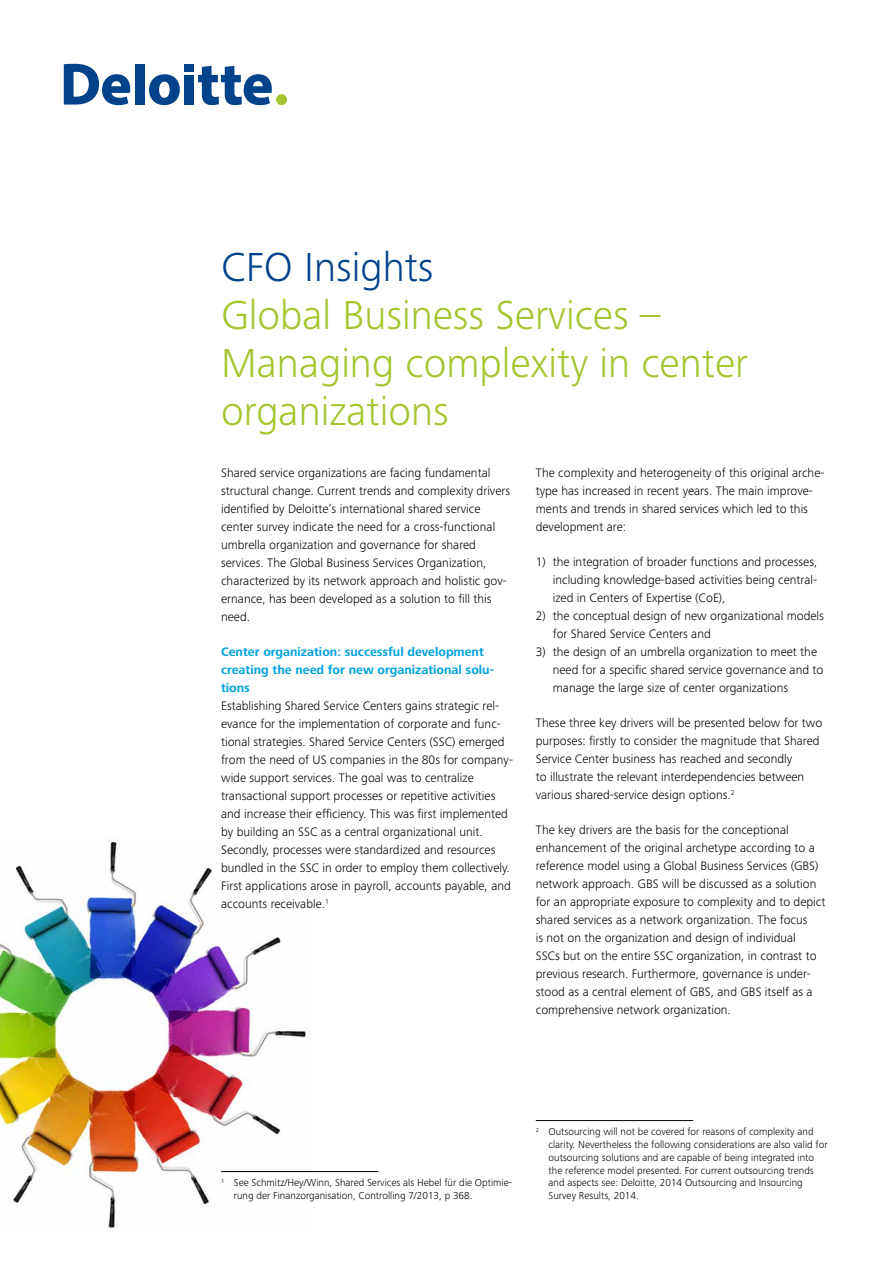
<style>
.page{position:relative;width:893px;height:1263px;background:#fff}
.page>*{position:absolute;margin:0;border:0;box-sizing:border-box;transform-origin:0 0}
.t1{font:300 42px/48px "Frutiger Next Pro";color:#a4c52d}
.t2{font:300 42px "Frutiger Next Pro";color:#00438b}
.t3{font:300 12.75px/18px "Frutiger Next Pro";color:#000}
.t4{font:700 12.75px/18px "Frutiger Next Pro";color:#00a3de}
.t5{font:300 10.5px/12.8px "Frutiger Next Pro";color:#000}
</style>
<div class="page">
<div style="left:135px;top:64px;width:10px;height:41px;background:#00438b"></div>
<svg style="left:149px;top:74px;width:31px;height:31px"></svg>
<div style="left:184px;top:75px;width:10px;height:30px;background:#00438b"></div>
<div style="left:184px;top:64px;width:10px;height:8px;background:#00438b"></div>
<svg style="left:198px;top:66px;width:74px;height:39px"></svg>
<div style="left:276px;top:94px;width:11px;height:11px;background:#a4c52d;border-radius:50%"></div>
<svg style="left:64px;top:64px;width:66px;height:41px"></svg>
<img style="left:0;top:842px;width:310px;height:386px">
<hr style="left:221px;top:1171px;width:157px;height:1px;background:#000">
<hr style="left:536px;top:1120px;width:157px;height:1px;background:#000">
<h1 class="t2" style="left:221px;top:243px;width:214px">CFO Insights</h1>
<h1 class="t1" style="left:221px;top:291px;width:529px">Global Business Services –<br>Managing complexity in center organizations</h1>
<p class="t3" style="left:221px;top:464px;width:291px">Shared service organizations are facing fundamental structural change. Current trends and complexity drivers identified by Deloitte’s international shared service center survey indicate the need for a cross-functional umbrella organization and governance for shared services. The Global Business Services Organization, characterized by its network approach and holistic gov&shy;ernance, has been developed as a solution to fill this need.</p>
<p class="t4" style="left:221px;top:643px;width:274px">Center organization: successful development creating the need for new organizational solu&shy;tions</p>
<p class="t3" style="left:221px;top:697px;width:294px">Establishing Shared Service Centers gains strategic rel&shy;evance for the implementation of corporate and func&shy;tional strategies. Shared Service Centers (SSC) emerged from the need of US companies in the 80s for company&shy;wide support services. The goal was to centralize transactional support processes or repetitive activities and increase their efficiency. This was first implemented by building an SSC as a central organizational unit.<br>Secondly, processes were standardized and resources bundled in the SSC in order to employ them collectively.<br>First applications arose in payroll, accounts payable, and accounts receivable.<sup>1</sup></p>
<p class="t3" style="left:536px;top:464px;width:290px">The complexity and heterogeneity of this original arche&shy;type has increased in recent years. The main improve&shy;ments and trends in shared services which led to this development are:</p>
<p class="t3" style="left:553px;top:553px;width:266px;text-align:justify;text-indent:-17px">1) the integration of broader functions and processes, including knowledge-based activities being central&shy;ized in Centers of Expertise (CoE),</p>
<p class="t3" style="left:553px;top:607px;width:273px;text-indent:-17px">2) the conceptual design of new organizational models for Shared Service Centers and</p>
<p class="t3" style="left:553px;top:643px;width:272px;text-indent:-17px">3) the design of an umbrella organization to meet the need for a specific shared service governance and to manage the large size of center organizations</p>
<p class="t3" style="left:536px;top:714px;width:288px">These three key drivers will be presented below for two purposes: firstly to consider the magnitude that Shared Service Center business has reached and secondly<br>to illustrate the relevant interdependencies between various shared-service design options.<sup>2</sup></p>
<p class="t3" style="left:536px;top:821px;width:291px">The key drivers are the basis for the conceptional enhancement of the original archetype according to a reference model using a Global Business Services (GBS) network approach. GBS will be discussed as a solution for an appropriate exposure to complexity and to depict shared services as a network organization. The focus<br>is not on the organization and design of individual<br>SSCs but on the entire SSC organization, in contrast to previous research. Furthermore, governance is under&shy;stood as a central element of GBS, and GBS itself as a comprehensive network organization.</p>
<p class="t5" style="left:234px;top:1176px;width:280px;text-indent:-13px"><sup>1</sup> See Schmitz/Hey/Winn, Shared Services als Hebel für die Optimie&shy;rung der Finanzorganisation, Controlling 7/2013, p 368.</p>
<p class="t5" style="left:548px;top:1125px;width:281px;text-indent:-13px"><sup>2</sup> Outsourcing will not be covered for reasons of complexity and clarity. Nevertheless the following considerations are also valid for outsourcing solutions and are capable of being integrated into the reference model presented. For current outsourcing trends and aspects see: Deloitte, 2014 Outsourcing and Insourcing Survey Results, 2014.</p>
</div>
